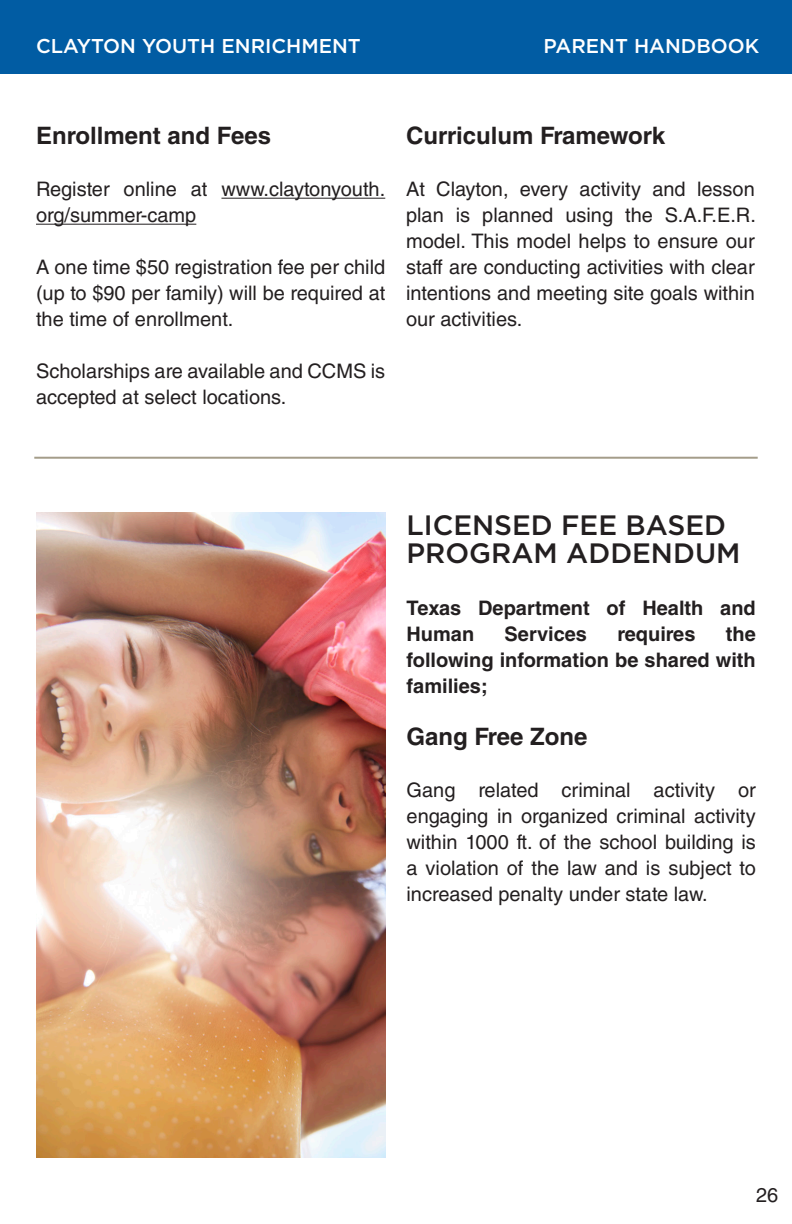
<style>
.page{position:relative;width:792px;height:1224px;background:#fff}
.page>*{position:absolute;margin:0;border:0;box-sizing:border-box;transform-origin:0 0}
.SUBHEADLINES{font:500 28px/28px "Gotham";color:#231f20}
.H3_Subheadline{font:700 24px "Helvetica LT Std";color:#231f20}
.Body_Copy{font:20px/26px "Helvetica LT Std";color:#231f20;text-align:justify}
.Body_Copy-2{font:700 20px/26px "Helvetica LT Std";color:#231f20}
.t1{font:500 20px "Gotham";color:#fff}
</style>
<div class="page">
<div style="left:0;top:0;width:792px;height:73px;background:#015ca3"></div>
<div style="left:31px;top:455px;width:729px;height:6px;background:#fff;opacity:.75"></div>
<hr style="left:34px;top:457px;width:724px;height:2px;background:#a49d8a">
<hr style="left:221px;top:198px;width:164px;height:1px;background:#231f20">
<hr style="left:36px;top:224px;width:160px;height:1px;background:#231f20">
<img style="left:36px;top:513px;width:349px;height:644px">
<p class="t1" style="left:36px;top:33px;width:326px">CLAYTON YOUTH ENRICHMENT</p>
<p class="t1" style="left:544px;top:33px;width:217px">PARENT HANDBOOK</p>
<p class="H3_Subheadline" style="left:36px;top:121px;width:237px">Enrollment and Fees</p>
<p class="Body_Copy" style="left:36px;top:176px;width:351px">Register online at www.claytonyouth. org/summer-camp</p>
<p class="Body_Copy" style="left:36px;top:254px;width:351px">A one time $50 registration fee per child (up to $90 per family) will be required at the time of enrollment.</p>
<p class="Body_Copy" style="left:36px;top:358px;width:351px">Scholarships are available and CCMS is accepted at select locations.</p>
<p class="H3_Subheadline" style="left:406px;top:121px;width:261px">Curriculum Framework</p>
<p class="Body_Copy" style="left:406px;top:176px;width:351px">At Clayton, every activity and lesson plan is planned using the S.A.F.E.R. model. This model helps to ensure our staff are conducting activities with clear intentions and meeting site goals within our activities.</p>
<p class="SUBHEADLINES" style="left:407px;top:511px;width:335px">LICENSED FEE BASED<br>PROGRAM ADDENDUM</p>
<p class="Body_Copy-2" style="left:407px;top:595px;width:351px">Texas Department of Health and<br>Human</p>
<p class="Body_Copy-2" style="left:505px;top:621px;width:84px">Services</p>
<p class="Body_Copy-2" style="left:617px;top:621px;width:80px">requires</p>
<p class="Body_Copy-2" style="left:407px;top:621px;width:351px;text-align:justify;text-indent:319px">the following information be shared with families;</p>
<p class="H3_Subheadline" style="left:407px;top:722px;width:182px">Gang Free Zone</p>
<p class="Body_Copy" style="left:407px;top:777px;width:351px">Gang related criminal activity or engaging in organized criminal activity within 1000 ft. of the school building is a violation of the law and is subject to increased penalty under state law.</p>
<p class="Body_Copy" style="left:756px;top:1182px;width:24px">26</p>
</div>
